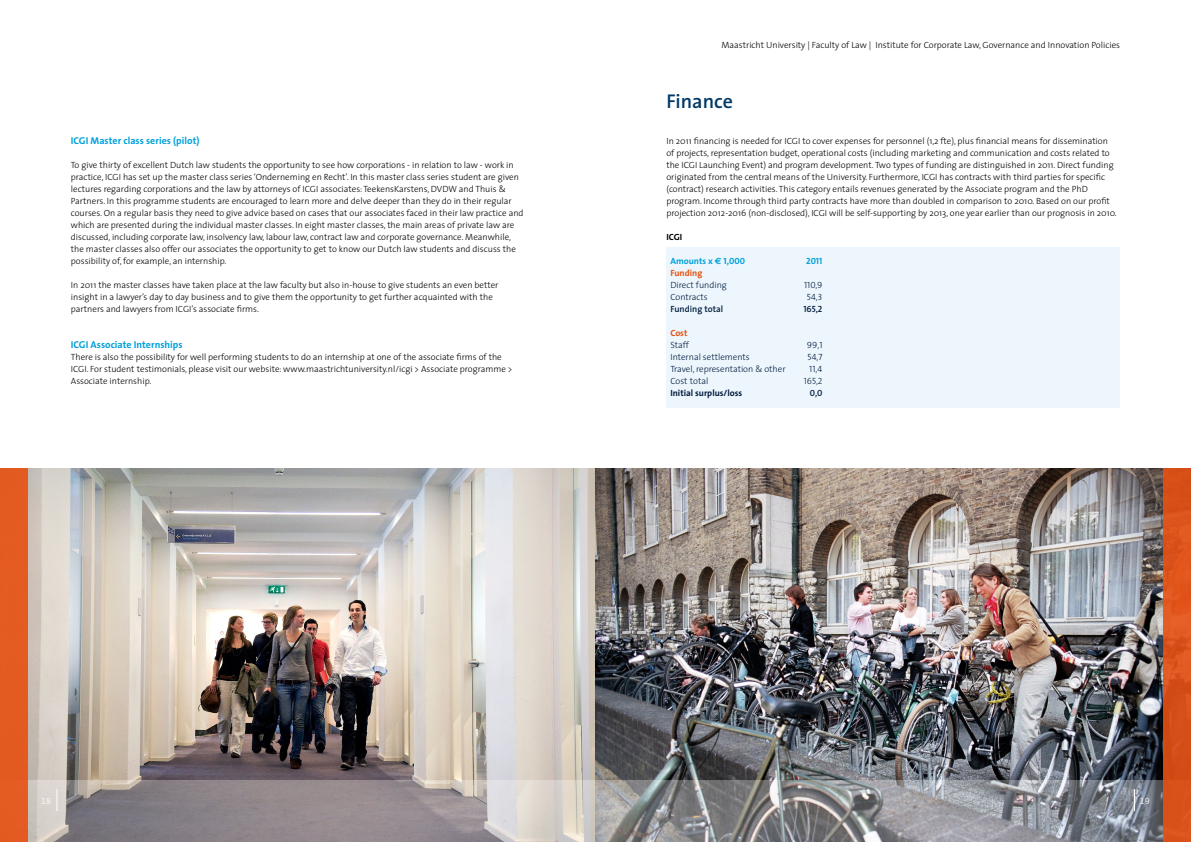
<style>
.page{position:relative;width:1191px;height:842px;background:#fff}
.page>*{position:absolute;margin:0;border:0;box-sizing:border-box;transform-origin:0 0}
.t1{font:600 20px "The Sans";color:#003867}
.t2{font:700 10px "The Sans";color:#00a1db}
.t3{font:300 9px/12px "The Sans";color:#000}
.t4{font:300 9px "The Sans";color:#001a3d}
.t5{font:9px "The Sans Light Caps";color:#001a3d}
.t6{font:700 9px "The Sans";color:#001a3d}
.t7{font:700 9px "The Sans";color:#00a1db}
.t8{font:600 9px "The Sans";color:#001a3d}
.t9{font:700 9px "The Sans";color:#e85113}
.t10{font:9px "The Sans Semi Bold Caps";color:#001a3d}
.t11{font:9px "The Sans Light Expert";color:#fff}
.t12{font:700 9px "The Sans";color:#000}
.t13{font:9px "The Sans Bold Caps";color:#00a1db}
.s1{font-family:"Euro Sans"}
.s2{font-family:"The Sans Bold Caps";font-weight:400}
</style>
<div class="page">
<img style="left:28px;top:468px;width:567px;height:312px">
<svg style="left:28px;top:780px;width:567px;height:62px;background:#a39b9c"></svg>
<div style="left:0;top:468px;width:28px;height:374px;background:#e45b22"></div>
<img style="left:595px;top:468px;width:567px;height:312px">
<svg style="left:595px;top:780px;width:567px;height:62px;background:#8d8e93"></svg>
<div style="left:1162px;top:468px;width:29px;height:374px;background:#d9511a"></div>
<svg style="left:1134px;top:789px;width:1px;height:22px"></svg>
<svg style="left:57px;top:789px;width:1px;height:22px"></svg>
<div style="left:666px;top:248px;width:454px;height:160px;background:#ecf6fc"></div>
<p class="t2" style="left:71px;top:132px;width:130px">ICGI Master class series (pilot)</p>
<p class="t3" style="left:71px;top:158px;width:454px">To give thirty of excellent Dutch law students the opportunity to see how corporations - in relation to law - work in practice, ICGI has set up the master class series ‘Onderneming en Recht’. In this master class series student are given lectures regarding corporations and the law by attorneys of ICGI associates:TeekensKarstens, DVDW and Thuis &amp; Partners. In this programme students are encouraged to learn more and delve deeper than they do in their regular courses. On a regular basis they need to give advice based on cases that our associates faced in their law practice and which are presented during the individual master classes. In eight master classes, the main areas of private law are discussed, including corporate law, insolvency law, labour law, contract law and corporate governance. Meanwhile, the master classes also offer our associates the opportunity to get to know our Dutch law students and discuss the possibility of, for example, an internship.</p>
<p class="t3" style="left:71px;top:278px;width:429px">In 2011 the master classes have taken place at the law faculty but also in-house to give students an even better insight in a lawyer’s day to day business and to give them the opportunity to get further acquainted with the partners and lawyers from ICGI’s associate firms.</p>
<p class="t2" style="left:71px;top:336px;width:113px">ICGI Associate Internships</p>
<p class="t3" style="left:71px;top:350px;width:443px">There is also the possibility for well performing students to do an internship at one of the associate firms of the<br>ICGI. For student testimonials, please visit our website: www.maastrichtuniversity.nl/icgi &gt; Associate programme &gt;<br>Associate internship.</p>
<p class="t3" style="left:721px;top:39px;width:400px">Maastricht University | Faculty of Law | Institute for Corporate Law, Governance and Innovation Policies</p>
<h1 class="t1" style="left:666px;top:85px;width:68px">Finance</h1>
<p class="t3" style="left:666px;top:135px;width:452px">In 2011 financing is needed for ICGI to cover expenses for personnel (1,2 fte), plus financial means for dissemination of projects, representation budget, operational costs (including marketing and communication and costs related to the ICGI Launching Event) and program development. Two types of funding are distinguished in 2011. Direct funding originated from the central means of the University. Furthermore, ICGI has contracts with third parties for specific (contract) research activities. This category entails revenues generated by the Associate program and the PhD program. Income through third party contracts have more than doubled in comparison to 2010. Based on our profit projection 2012-2016 (non-disclosed), ICGI will be self-supporting by 2013, one year earlier than our prognosis in 2010.</p>
<p class="t12" style="left:666px;top:229px;width:17px">ICGI</p>
<p class="t7" style="left:670px;top:253px;width:76px">Amounts x <span class="s1">€</span> <span class="s2">1,000</span></p>
<p class="t13" style="left:806px;top:253px;width:18px">2011</p>
<p class="t9" style="left:670px;top:265px;width:33px">Funding</p>
<p class="t4" style="left:670px;top:278px;width:58px">Direct funding</p>
<p class="t5" style="left:804px;top:278px;width:20px">110,9</p>
<p class="t4" style="left:670px;top:290px;width:39px">Contracts</p>
<p class="t5" style="left:807px;top:290px;width:17px">54,3</p>
<p class="t8" style="left:670px;top:301px;width:54px">Funding total</p>
<p class="t10" style="left:803px;top:301px;width:21px">165,2</p>
<p class="t9" style="left:670px;top:325px;width:19px">Cost</p>
<p class="t4" style="left:670px;top:338px;width:20px">Staff</p>
<p class="t5" style="left:807px;top:338px;width:17px">99,1</p>
<p class="t4" style="left:670px;top:350px;width:81px">Internal settlements</p>
<p class="t5" style="left:807px;top:350px;width:16px">54,7</p>
<p class="t4" style="left:670px;top:362px;width:117px">Travel, representation &amp; other</p>
<p class="t5" style="left:809px;top:362px;width:15px">11,4</p>
<p class="t4" style="left:670px;top:374px;width:39px">Cost total</p>
<p class="t5" style="left:804px;top:374px;width:20px">165,2</p>
<p class="t6" style="left:670px;top:385px;width:73px">Initial surplus/loss</p>
<p class="t10" style="left:810px;top:385px;width:14px">0,0</p>
<p class="t11" style="left:41px;top:793px;width:11px">18</p>
<p class="t11" style="left:1140px;top:793px;width:11px">19</p>
</div>
